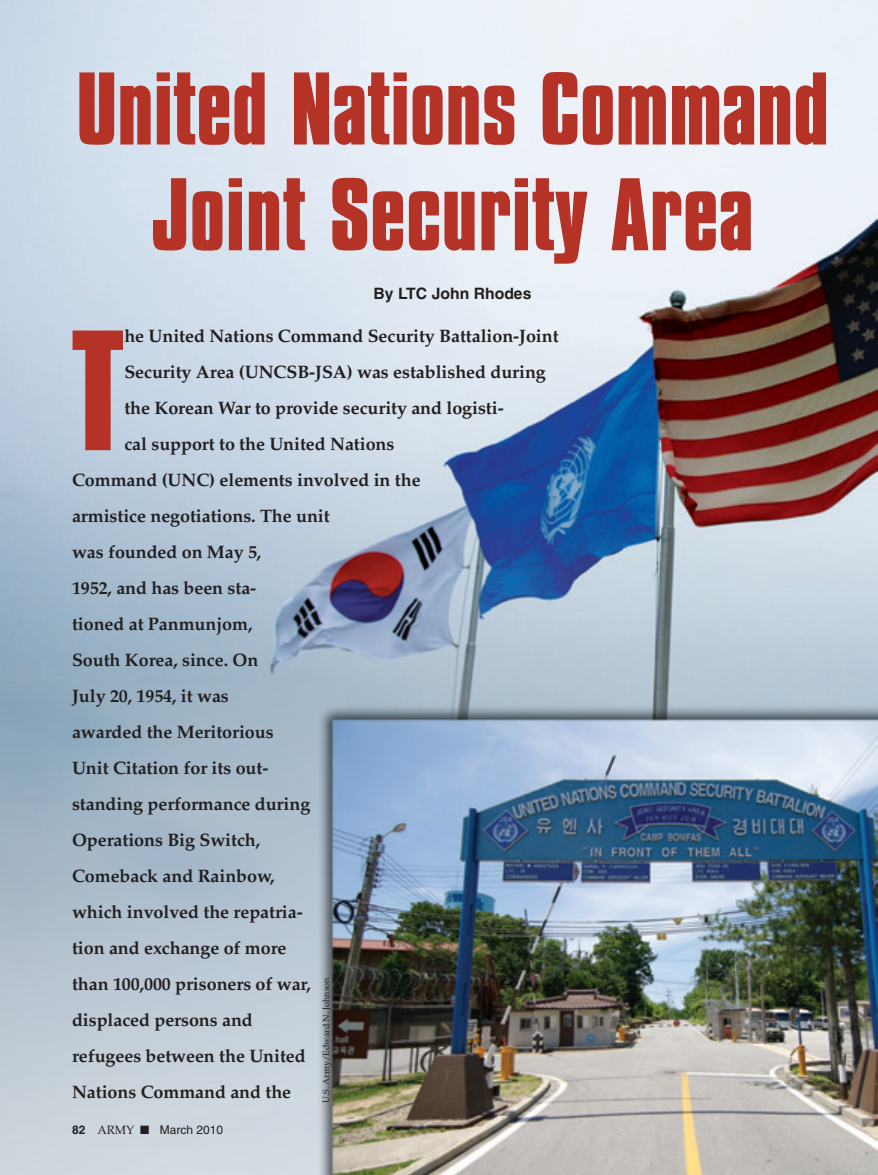
<style>
.page{position:relative;width:878px;height:1175px;background:#fff}
.page>*{position:absolute;margin:0;border:0;box-sizing:border-box;transform-origin:0 0}
.t1{font:179.25px "Compacta Bold Plain";color:#b53227}
.t2{font:108px/105.8px "Compacta Bold Plain";letter-spacing:-.005em;color:#b53227;text-align:center}
.t3{font:700 18px "Palatino";letter-spacing:-.005em;color:#231f20}
.t4{font:700 15.75px "Helvetica";color:#231f20}
.t5{font:12px "Helvetica";color:#231f20}
.t6{font:9px "Palatino";color:#231f20}
.s1{font-weight:700}
.s2{font-family:"Palatino"}
</style>
<div class="page">
<img style="left:0;top:0;width:878px;height:1174px">
<h2 class="t2" style="left:76px;top:62px;width:754px">United Nations Command<br>Joint Security Area</h2>
<p class="t4" style="left:373px;top:287px;width:159px">By LTC John Rhodes</p>
<h1 class="t1" style="left:72px;top:330px;width:53px">T</h1>
<p class="t3" style="left:124px;top:329px;width:436px">he United Nations Command Security Battalion-Joint</p>
<p class="t3" style="left:124px;top:365px;width:423px">Security Area (UNCSB-JSA) was established during</p>
<p class="t3" style="left:124px;top:401px;width:381px">the Korean War to provide security and logisti-</p>
<p class="t3" style="left:124px;top:437px;width:271px">cal support to the United Nations</p>
<p class="t3" style="left:72px;top:473px;width:350px">Command (UNC) elements involved in the</p>
<p class="t3" style="left:72px;top:509px;width:259px">armistice negotiations. The unit</p>
<p class="t3" style="left:72px;top:545px;width:191px">was founded on May 5,</p>
<p class="t3" style="left:72px;top:581px;width:185px">1952, and has been sta-</p>
<p class="t3" style="left:72px;top:617px;width:182px">tioned at Panmunjom,</p>
<p class="t3" style="left:72px;top:653px;width:188px">South Korea, since. On</p>
<p class="t3" style="left:72px;top:689px;width:158px">July 20, 1954, it was</p>
<p class="t3" style="left:72px;top:725px;width:203px">awarded the Meritorious</p>
<p class="t3" style="left:72px;top:761px;width:198px">Unit Citation for its out-</p>
<p class="t3" style="left:72px;top:797px;width:240px">standing performance during</p>
<p class="t3" style="left:72px;top:833px;width:190px">Operations Big Switch,</p>
<p class="t3" style="left:72px;top:869px;width:204px">Comeback and Rainbow,</p>
<p class="t3" style="left:72px;top:905px;width:232px">which involved the repatria-</p>
<p class="t3" style="left:72px;top:941px;width:216px">tion and exchange of more</p>
<p class="t3" style="left:72px;top:977px;width:240px">than 100,000 prisoners of war,</p>
<p class="t3" style="left:72px;top:1013px;width:182px">displaced persons and</p>
<p class="t3" style="left:72px;top:1049px;width:235px">refugees between the United</p>
<p class="t3" style="left:72px;top:1085px;width:221px">Nations Command and the</p>
<p class="t6" style="left:322px;top:1102px;width:127px;rotate:-90deg">U.S. Army/Edward N. Johnson</p>
<p class="t5" style="left:72px;top:1125px;width:153px"><span class="s1">82</span> <span class="s2">ARMY</span> ■ March 2010</p>
</div>
